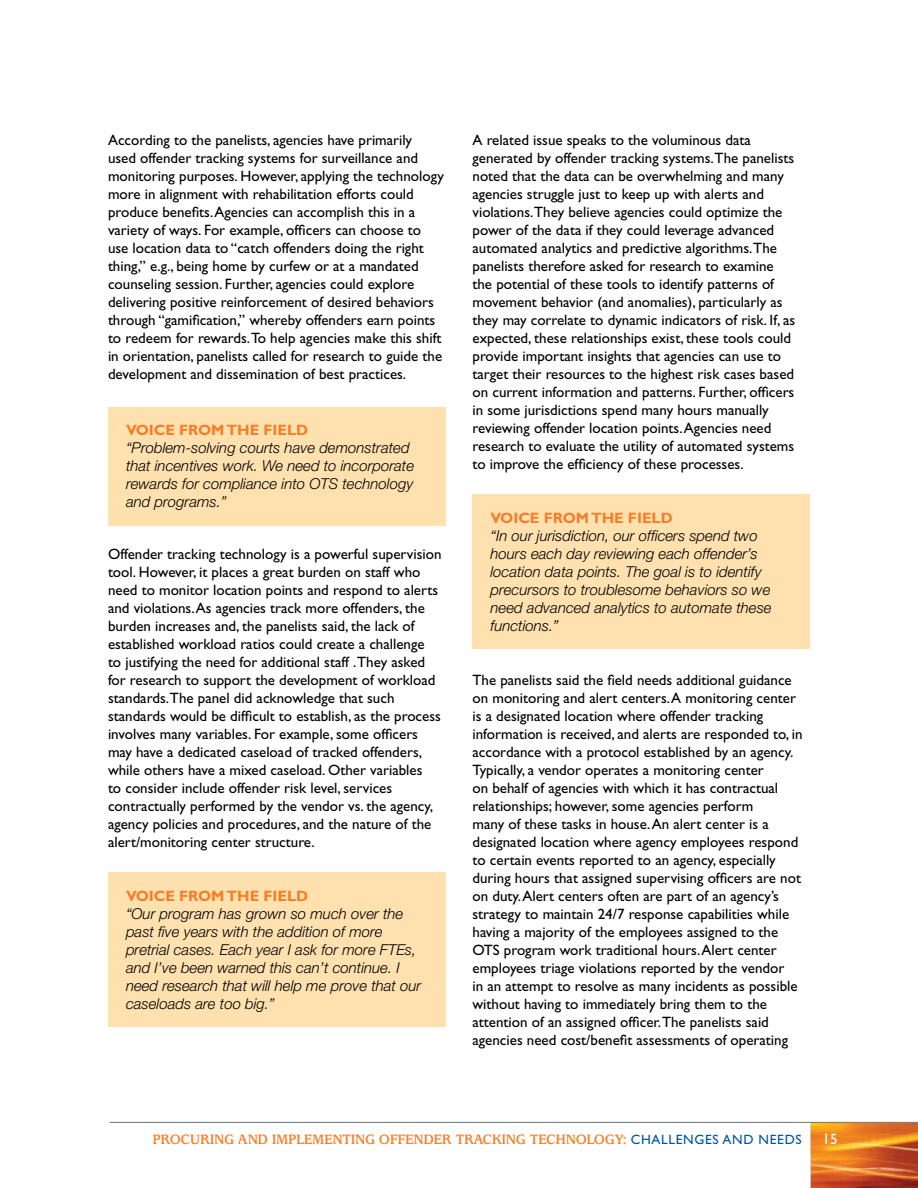
<style>
.page{position:relative;width:918px;height:1188px;background:#fff}
.page>*{position:absolute;margin:0;border:0;box-sizing:border-box;transform-origin:0 0}
.body_text{font:15px/18px "Gill Sans Std";color:#000}
.pullquote_text{font:italic 300 15px/18px "Helvetica Neue LT Std";color:#000}
.t1{font:700 15px "Usherwood Std";letter-spacing:-.02em;color:#f57e29}
.Voices_hd{font:700 15px "Gill Sans Std";color:#f57e29}
.t2{font:15px "Gill Sans Std";color:#fff}
.s1{font-family:"Gill Sans Std";font-weight:400;font-size:13.5px;color:#00539b}
</style>
<div class="page">
<div style="left:108px;top:407px;width:338px;height:118px;background:#ffe0af"></div>
<div style="left:108px;top:873px;width:338px;height:154px;background:#ffe0af"></div>
<div style="left:472px;top:495px;width:338px;height:154px;background:#ffe0af"></div>
<img style="left:810px;top:1123px;width:108px;height:65px">
<hr style="left:110px;top:1122px;width:808px;height:1px;background:#6a737b">
<p class="body_text" style="left:108px;top:131px;width:338px">According to the panelists, agencies have primarily used offender tracking systems for surveillance and monitoring purposes. However, applying the technology more in alignment with rehabilitation efforts could produce benefits. Agencies can accomplish this in a variety of ways. For example, officers can choose to use location data to “catch offenders doing the right thing,” e.g., being home by curfew or at a mandated counseling session. Further, agencies could explore delivering positive reinforcement of desired behaviors through “gamification,” whereby offenders earn points to redeem for rewards.To help agencies make this shift in orientation, panelists called for research to guide the development and dissemination of best practices.</p>
<p class="Voices_hd" style="left:126px;top:421px;width:184px">VOICE FROM THE FIELD</p>
<p class="pullquote_text" style="left:126px;top:439px;width:290px">“Problem-solving courts have demonstrated that incentives work. We need to incorporate rewards for compliance into OTS technology and programs.”</p>
<p class="body_text" style="left:108px;top:545px;width:335px">Offender tracking technology is a powerful supervision tool. However, it places a great burden on staff who need to monitor location points and respond to alerts and violations. As agencies track more offenders, the burden increases and, the panelists said, the lack of established workload ratios could create a challenge to justifying the need for additional staff .They asked for research to support the development of workload standards.The panel did acknowledge that such standards would be difficult to establish, as the process involves many variables. For example, some officers may have a dedicated caseload of tracked offenders, while others have a mixed caseload. Other variables<br>to consider include offender risk level, services contractually performed by the vendor vs. the agency, agency policies and procedures, and the nature of the alert/monitoring center structure.</p>
<p class="Voices_hd" style="left:126px;top:887px;width:184px">VOICE FROM THE FIELD</p>
<p class="pullquote_text" style="left:126px;top:904px;width:297px">“Our program has grown so much over the past five years with the addition of more pretrial cases. Each year I ask for more FTEs, and I’ve been warned this can’t continue. I need research that will help me prove that our caseloads are too big.”</p>
<p class="body_text" style="left:472px;top:131px;width:324px">A related issue speaks to the voluminous data generated by offender tracking systems.The panelists noted that the data can be overwhelming and many agencies struggle just to keep up with alerts and violations.They believe agencies could optimize the power of the data if they could leverage advanced automated analytics and predictive algorithms.The panelists therefore asked for research to examine the potential of these tools to identify patterns of movement behavior (and anomalies), particularly as they may correlate to dynamic indicators of risk. If, as expected, these relationships exist, these tools could provide important insights that agencies can use to target their resources to the highest risk cases based on current information and patterns. Further, officers in some jurisdictions spend many hours manually reviewing offender location points. Agencies need research to evaluate the utility of automated systems to improve the efficiency of these processes.</p>
<p class="Voices_hd" style="left:490px;top:509px;width:184px">VOICE FROM THE FIELD</p>
<p class="pullquote_text" style="left:490px;top:526px;width:283px">“In our jurisdiction, our officers spend two hours each day reviewing each offender’s location data points. The goal is to identify precursors to troublesome behaviors so we need advanced analytics to automate these functions.”</p>
<p class="body_text" style="left:472px;top:671px;width:332px">The panelists said the field needs additional guidance on monitoring and alert centers. A monitoring center is a designated location where offender tracking information is received, and alerts are responded to, in accordance with a protocol established by an agency.<br>Typically, a vendor operates a monitoring center<br>on behalf of agencies with which it has contractual relationships; however, some agencies perform<br>many of these tasks in house. An alert center is a designated location where agency employees respond to certain events reported to an agency, especially during hours that assigned supervising officers are not on duty. Alert centers often are part of an agency’s strategy to maintain 24/7 response capabilities while having a majority of the employees assigned to the OTS program work traditional hours. Alert center employees triage violations reported by the vendor<br>in an attempt to resolve as many incidents as possible without having to immediately bring them to the attention of an assigned officer.The panelists said agencies need cost/benefit assessments of operating</p>
<p class="t1" style="left:153px;top:1131px;width:651px">PROCURING AND IMPLEMENTING OFFENDER TRACKING TECHNOLOGY: <span class="s1">CHALLENGES AND NEEDS</span></p>
<p class="t2" style="left:823px;top:1131px;width:16px">15</p>
</div>
